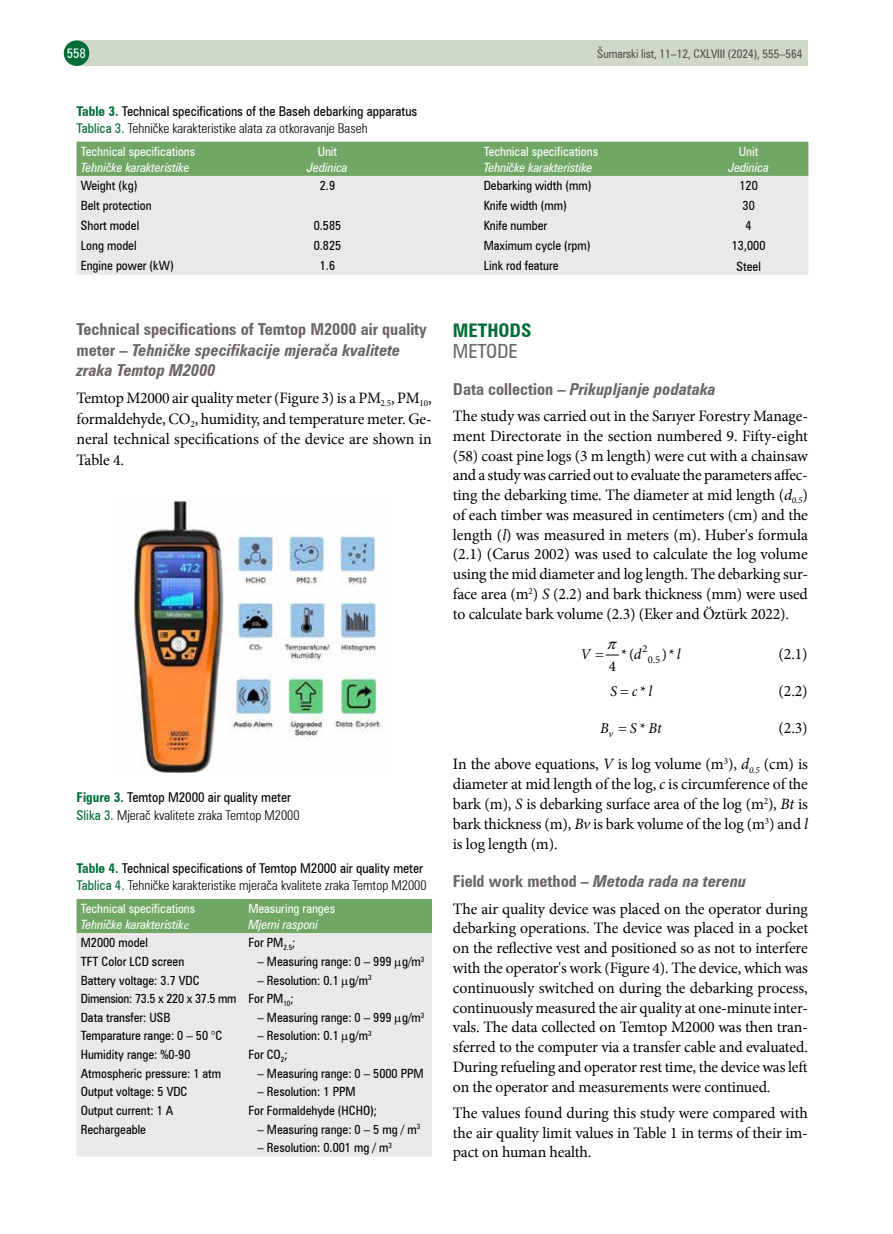
<style>
.page{position:relative;width:893px;height:1234px;background:#fff}
.page>*{position:absolute;margin:0;border:0;box-sizing:border-box;transform-origin:0 0}
.t1{font:condensed 19.5px "Zurich BT";color:#6b6764}
.t2{font:700 condensed 18.75px "Zurich BT";color:#006c36}
.t3{font:italic 700 condensed 16.5px/20.4px "Zurich BT";color:#6b6764}
.t4{font:15.75px/19.8px "Minion Pro";letter-spacing:-.01em;color:#000;text-align:justify}
.t5{font:italic 15px "Minion Pro";color:#000}
.t6{font:15px "Minion Pro";color:#000}
.t7{font:300 condensed 13.5px/17.1px "Zurich BT";color:#000}
.t8{font:condensed 13.5px/17.1px "Zurich BT";color:#000}
.t9{font:condensed 13.5px "Zurich BT";color:#fff}
.t10{font:condensed 12.75px/20.1px "Zurich BT";color:#000}
.t11{font:condensed 12.75px/16px "Zurich BT";color:#fff}
.t12{font:italic condensed 12.75px "Zurich BT";color:#fff}
.t13{font:condensed 12px "Zurich BT";letter-spacing:-.01em;color:#57514d}
.t14{font:10.5px "Minion Pro";color:#000}
.t15{font:italic 10.5px "Minion Pro";color:#000}
.s1{font-family:"Zurich Cn BT";font-stretch:normal}
.s2{font-weight:700;color:#006c36}
.s3{color:#006c36}
.s4{font-weight:300}
.s5{font-style:normal}
.s6{font-weight:400}
.s7{font-weight:400;color:#006c36}
.s8{font-style:italic}
.s9{font-family:"Minion Pro";font-stretch:normal}
.s10{font-family:"Grcki Normal";font-stretch:normal}
</style>
<div class="page">
<div style="left:77px;top:40px;width:731px;height:26px;background:#cedac7"></div>
<div style="left:64px;top:40px;width:25px;height:26px;background:#006c36;border-radius:50%"></div>
<div style="left:77px;top:142px;width:731px;height:34px;background:#70a765"></div>
<div style="left:77px;top:176px;width:731px;height:99px;background:#e9e9e9"></div>
<div style="left:77px;top:899px;width:355px;height:34px;background:#70a765"></div>
<div style="left:77px;top:933px;width:355px;height:223px;background:#e9e9e9"></div>
<img style="left:133px;top:501px;width:250px;height:272px">
<svg style="left:605px;top:654px;width:13px;height:2px"></svg>
<p class="t9" style="left:67px;top:45px;width:21px">558</p>
<p class="t13" style="left:597px;top:46px;width:207px">Šumarski list, 11–12, CXLVIII (2024), <span class="s1">555–564</span></p>
<p class="t8" style="left:77px;top:102px;width:342px"><span class="s2">Table 3.</span> Technical specifications of the Baseh debarking apparatus<br><span class="s3">Tablica 3.</span> <span class="s4">Tehničke karakteristike alata za otkoravanje Baseh</span></p>
<p class="t11" style="left:81px;top:143px;width:116px">Technical specifications</p>
<p class="t12" style="left:81px;top:159px;width:110px">Tehničke karakteristike</p>
<p class="t11" style="left:318px;top:143px;width:21px">Unit</p>
<p class="t12" style="left:307px;top:159px;width:42px">Jedinica</p>
<p class="t10" style="left:81px;top:175px;width:94px">Weight (kg)<br>Belt protection<br>Short model<br>Long model<br>Engine power (kW)</p>
<p class="t10" style="left:320px;top:175px;width:17px">2.9</p>
<p class="t10" style="left:314px;top:215px;width:29px;text-align:center">0.585<br>0.825<br>1.6</p>
<p class="t3" style="left:77px;top:319px;width:352px"><span class="s5">Technical specifications of Temtop M2000 air quality meter –</span> Tehničke specifikacije mjerača kvalitete zraka Temtop M2000</p>
<p class="t4" style="left:77px;top:388px;width:357px;line-height:20.5px">Temtop M2000 air quality meter (Figure 3) is a PM<sub>2.5</sub>, PM<sub>10</sub>, formaldehyde, CO<sub>2</sub>, humidity, and temperature meter. Ge&shy;neral technical specifications of the device are shown in Table 4.</p>
<p class="t7" style="left:77px;top:788px;width:225px"><span class="s2">Figure 3.</span> <span class="s6">Temtop M2000 air quality meter<br></span><span class="s7">Slika 3.</span> Mjerač kvalitete zraka Temtop M2000</p>
<p class="t7" style="left:77px;top:859px;width:352px"><span class="s2">Table 4.</span> <span class="s6">Technical specifications of Temtop M2000 air quality meter<br></span><span class="s7">Tablica 4.</span> Tehničke karakteristike mjerača kvalitete zraka Temtop M2000</p>
<p class="t11" style="left:81px;top:900px;width:116px">Technical specifications<br><span class="s8">Tehničke karakteristik</span><span class="s9">e</span></p>
<p class="t11" style="left:248px;top:900px;width:88px">Measuring ranges</p>
<p class="t12" style="left:248px;top:916px;width:71px">Mjerni rasponi</p>
<p class="t10" style="left:81px;top:933px;width:157px;line-height:18.6px">M2000 model<br>TFT Color LCD screen<br>Battery voltage: 3.7 VDC<br>Dimension: 73.5 x 220 x 37.5 mm<br>Data transfer: USB<br>Temparature range: 0 – 50 °C<br>Humidity range: %0-90<br>Atmospheric pressure: 1 atm<br>Output voltage: 5 VDC<br>Output current: 1 A<br>Rechargeable</p>
<p class="t10" style="left:248px;top:932px;width:49px">For PM<sub>2.5</sub>;</p>
<p class="t10" style="left:257px;top:950px;width:168px">– Measuring range: 0 – 999 <span class="s10">M</span>g/m<sup>3</sup></p>
<p class="t10" style="left:248px;top:970px;width:125px;line-height:18.6px;text-indent:9px">– Resolution: 0.1 <span class="s10">M</span>g/m<sup>3<br></sup>For PM<sub>10</sub>;</p>
<p class="t10" style="left:257px;top:1006px;width:168px">– Measuring range: 0 – 999 <span class="s10">M</span>g/m<sup>3</sup></p>
<p class="t10" style="left:248px;top:1026px;width:125px;line-height:18.6px;text-indent:9px">– Resolution: 0.1 <span class="s10">M</span>g/m<sup>3<br></sup>For CO<sub>2</sub>;</p>
<p class="t10" style="left:257px;top:1062px;width:168px">– Measuring range: 0 – 5000 PPM</p>
<p class="t10" style="left:248px;top:1082px;width:130px;line-height:18.6px;text-indent:9px">– Resolution: 1 PPM<br>For Formaldehyde (HCHO);</p>
<p class="t10" style="left:257px;top:1118px;width:164px">– Measuring range: 0 – 5 mg / m<sup>3</sup></p>
<p class="t10" style="left:257px;top:1137px;width:136px">– Resolution: 0.001 mg / m<sup>3</sup></p>
<p class="t11" style="left:484px;top:143px;width:116px">Technical specifications</p>
<p class="t12" style="left:484px;top:159px;width:110px">Tehničke karakteristike</p>
<p class="t11" style="left:739px;top:143px;width:21px">Unit</p>
<p class="t12" style="left:728px;top:159px;width:42px">Jedinica</p>
<p class="t10" style="left:484px;top:175px;width:109px">Debarking width (mm)<br>Knife width (mm)<br>Knife number<br>Maximum cycle (rpm)<br>Link rod feature</p>
<p class="t10" style="left:732px;top:175px;width:35px;text-align:center">120<br>30<br>4<br>13,000<br>Steel</p>
<p class="t2" style="left:453px;top:319px;width:80px">METHODS</p>
<p class="t1" style="left:453px;top:339px;width:66px">METODE</p>
<p class="t3" style="left:453px;top:378px;width:265px"><span class="s5">Data collection –</span> Prikupljanje podataka</p>
<p class="t4" style="left:453px;top:406px;width:357px">The study was carried out in the Sarıyer Forestry Manage&shy;ment Directorate in the section numbered 9. Fifty-eight (58) coast pine logs (3 m length) were cut with a chainsaw and a study was carried out to evaluate the parameters affec&shy;ting the debarking time. The diameter at mid length (<span class="s8">d</span><sub>0.5</sub>) of each timber was measured in centimeters (cm) and the length (<span class="s8">l</span>) was measured in meters (m). Huber's formula (2.1) (Carus 2002) was used to calculate the log volume using the mid diameter and log length. The debarking sur&shy;face area (m<sup>2</sup>) <span class="s8">S</span> (2.2) and bark thickness (mm) were used to calculate bark volume (2.3) (Eker and Öztürk 2022).</p>
<p class="t14" style="left:642px;top:641px;width:7px">2</p>
<p class="t14" style="left:648px;top:652px;width:14px">0.5</p>
<p class="t5" style="left:581px;top:643px;width:12px">V</p>
<p class="t4" style="left:779px;top:644px;width:30px">(2.1)</p>
<p class="t5" style="left:610px;top:680px;width:44px">S cl<span class="s5">*</span></p>
<p class="t4" style="left:779px;top:680px;width:30px">(2.2)</p>
<p class="t6" style="left:640px;top:717px;width:8px">*</p>
<p class="t6" style="left:621px;top:644px;width:22px">*(<span class="s8">d</span></p>
<p class="t6" style="left:662px;top:644px;width:20px">)*<span class="s8">l</span></p>
<p class="t6" style="left:609px;top:655px;width:9px">4</p>
<p class="t5" style="left:600px;top:717px;width:10px">B</p>
<p class="t5" style="left:630px;top:717px;width:33px">S Bt</p>
<p class="t15" style="left:608px;top:726px;width:6px">v</p>
<p class="t4" style="left:779px;top:717px;width:30px">(2.3)</p>
<p class="t4" style="left:453px;top:754px;width:357px">In the above equations, <span class="s8">V</span> is log volume (m<sup>3</sup>), <span class="s8">d</span><sub>0.5</sub> (cm) is diameter at mid length of the log, <span class="s8">c</span> is circumference of the bark (m), <span class="s8">S</span> is debarking surface area of the log (m<sup>2</sup>), <span class="s8">Bt</span> is bark thickness (m), <span class="s8">Bv</span> is bark volume of the log (m<sup>3</sup>) and <span class="s8">l </span>is log length (m).</p>
<p class="t3" style="left:453px;top:871px;width:295px"><span class="s5">Field work method –</span> Metoda rada na terenu</p>
<p class="t4" style="left:453px;top:898px;width:357px">The air quality device was placed on the operator during debarking operations. The device was placed in a pocket on the reflective vest and positioned so as not to interfere with the operator's work (Figure 4). The device, which was continuously switched on during the debarking process, continuously measured the air quality at one-minute inter&shy;vals. The data collected on Temtop M2000 was then tran&shy;sferred to the computer via a transfer cable and evaluated.<br>During refueling and operator rest time, the device was left on the operator and measurements were continued.</p>
<p class="t4" style="left:453px;top:1102px;width:356px">The values found during this study were compared with the air quality limit values in Table 1 in terms of their im&shy;pact on human health.</p>
</div>
